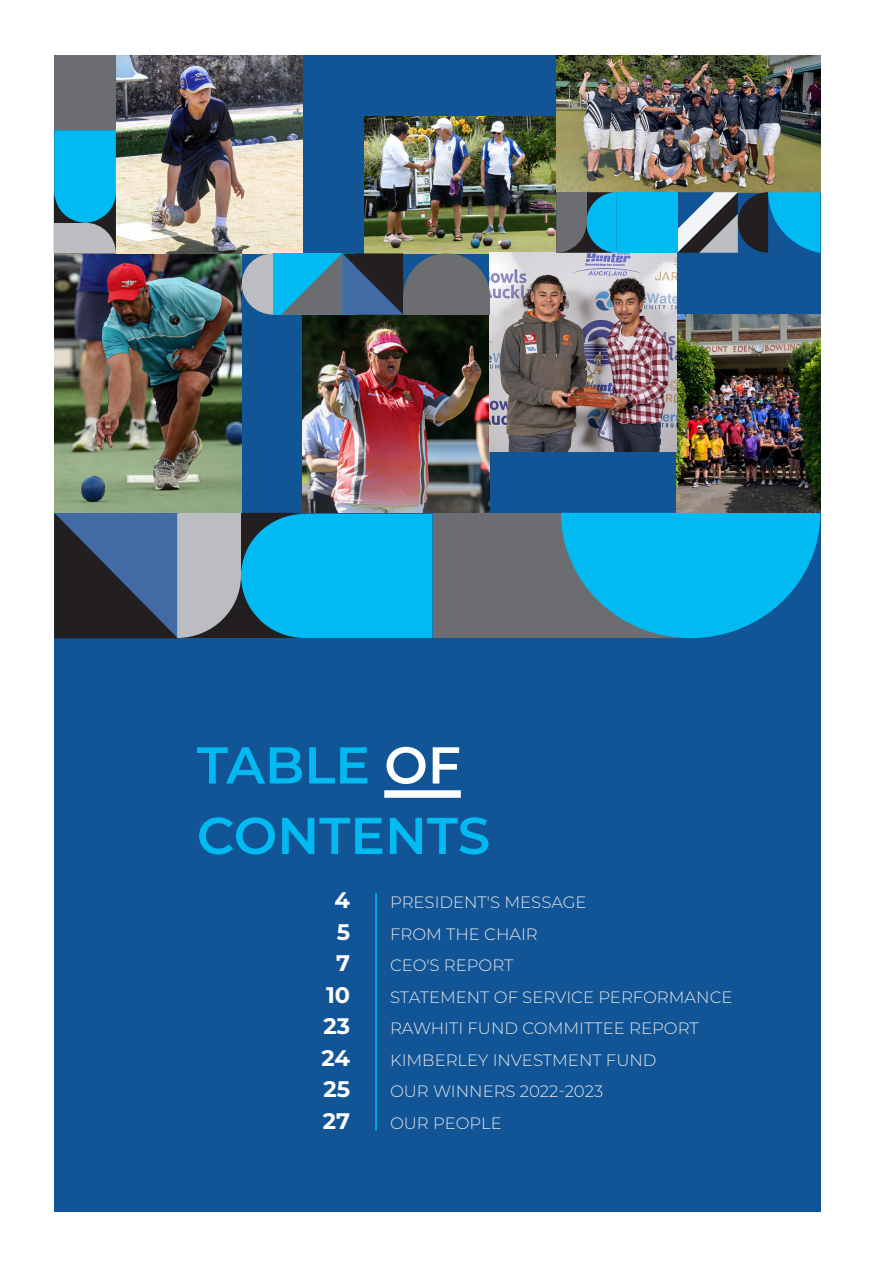
<style>
.page{position:relative;width:893px;height:1263px;background:#fff}
.page>*{position:absolute;margin:0;border:0;box-sizing:border-box;transform-origin:0 0}
.t1{font:600 51.75px "Montserrat";color:#00baf1}
.t2{font:700 22.5px "Montserrat";color:#fff}
.t3{font:300 16.5px "Montserrat";color:#e6e7e9}
.s1{color:#fff}
</style>
<div class="page">
<div style="left:54px;top:55px;width:766px;height:1157px;background:#125596"></div>
<hr style="left:375px;top:893px;width:2px;height:237px;background:#00baf1">
<div style="left:384px;top:790px;width:77px;height:8px;background:#fff"></div>
<div style="left:433px;top:513px;width:256px;height:125px;background:#6c6d70"></div>
<svg style="left:561px;top:513px;width:259px;height:125px"></svg>
<svg style="left:54px;top:513px;width:378px;height:125px;background:#2286ad"></svg>
<div style="left:179px;top:513px;width:62px;height:62px;background:#bcbdc0"></div>
<img style="left:54px;top:253px;width:188px;height:260px">
<img style="left:677px;top:315px;width:143px;height:198px">
<img style="left:116px;top:55px;width:187px;height:198px">
<img style="left:364px;top:117px;width:192px;height:136px">
<img style="left:556px;top:55px;width:264px;height:137px">
<img style="left:303px;top:315px;width:187px;height:198px">
<img style="left:490px;top:253px;width:187px;height:199px">
<svg style="left:242px;top:253px;width:31px;height:62px"></svg>
<div style="left:273px;top:254px;width:82px;height:61px;background:#00baf1"></div>
<svg style="left:281px;top:253px;width:209px;height:62px"></svg>
<div style="left:403px;top:295px;width:87px;height:20px;background:#6c6d70"></div>
<svg style="left:556px;top:192px;width:61px;height:61px;background:#2684a1"></svg>
<div style="left:557px;top:192px;width:29px;height:30px;background:#6c6d70"></div>
<div style="left:617px;top:192px;width:60px;height:61px;background:#00baf1"></div>
<svg style="left:677px;top:192px;width:143px;height:61px"></svg>
<div style="left:54px;top:55px;width:62px;height:75px;background:#6c6d70"></div>
<svg style="left:54px;top:130px;width:62px;height:123px;background:#19aad6"></svg>
<div style="left:54px;top:223px;width:31px;height:29px;background:#bcbdc0"></div>
<p class="t1" style="left:197px;top:728px;width:265px">TABLE <span class="s1">OF</span></p>
<p class="t1" style="left:197px;top:799px;width:295px">CONTENTS</p>
<p class="t2" style="left:335px;top:884px;width:17px">4</p>
<p class="t2" style="left:337px;top:915px;width:15px">5</p>
<p class="t2" style="left:336px;top:947px;width:15px">7</p>
<p class="t2" style="left:326px;top:978px;width:26px">10</p>
<p class="t2" style="left:323px;top:1010px;width:28px">23</p>
<p class="t2" style="left:322px;top:1041px;width:30px">24</p>
<p class="t2" style="left:323px;top:1073px;width:28px">25</p>
<p class="t2" style="left:323px;top:1104px;width:29px">27</p>
<p class="t3" style="left:390px;top:891px;width:198px">PRESIDENT'S MESSAGE</p>
<p class="t3" style="left:390px;top:922px;width:149px">FROM THE CHAIR</p>
<p class="t3" style="left:390px;top:954px;width:125px">CEO'S REPORT</p>
<p class="t3" style="left:390px;top:985px;width:344px">STATEMENT OF SERVICE PERFORMANCE</p>
<p class="t3" style="left:390px;top:1017px;width:310px">RAWHITI FUND COMMITTEE REPORT</p>
<p class="t3" style="left:390px;top:1048px;width:268px">KIMBERLEY INVESTMENT FUND</p>
<p class="t3" style="left:390px;top:1080px;width:215px">OUR WINNERS 2022-2023</p>
<p class="t3" style="left:390px;top:1111px;width:113px">OUR PEOPLE</p>
</div>
